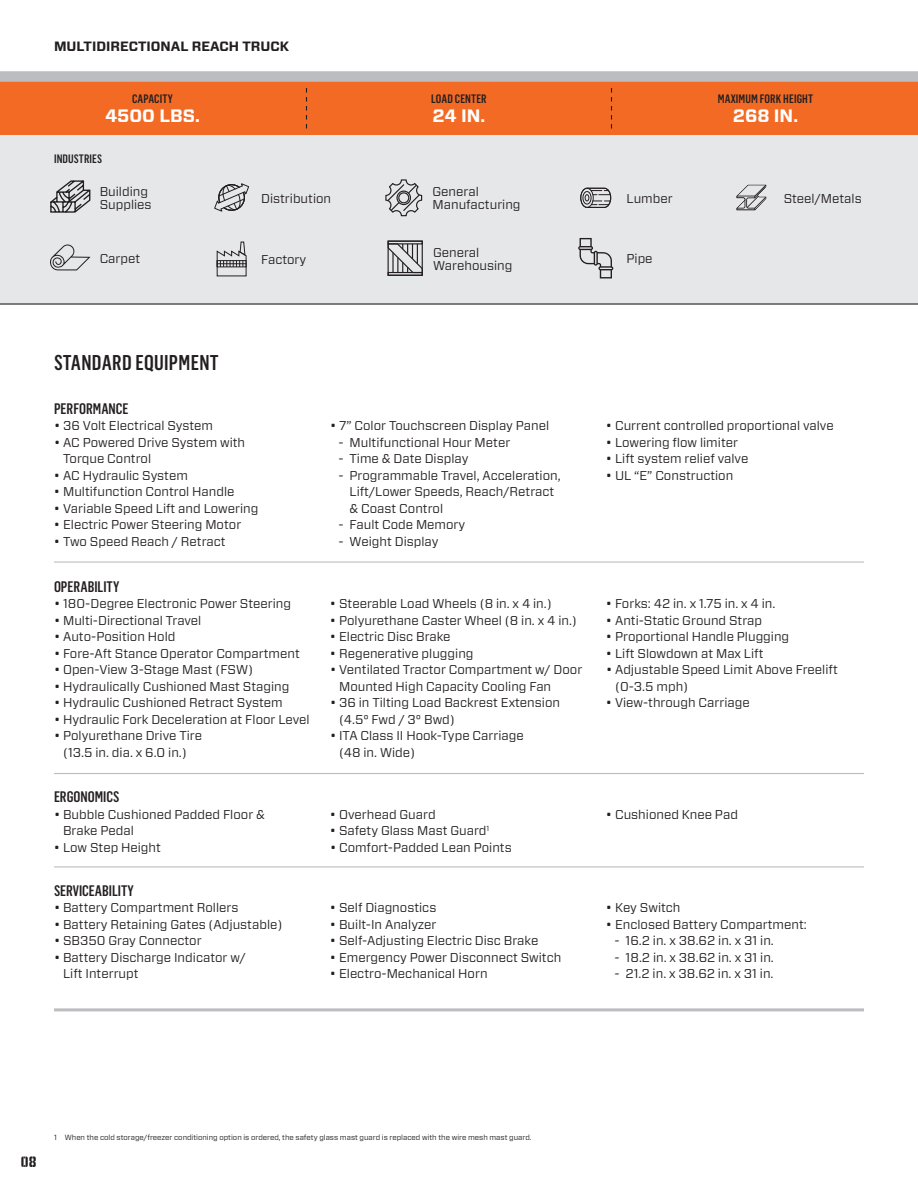
<style>
.page{position:relative;width:918px;height:1188px;background:#fff}
.page>*{position:absolute;margin:0;border:0;box-sizing:border-box;transform-origin:0 0}
.body_copy{font:500 21px "Flama Condensed";letter-spacing:.015em;color:#231f20}
.t1{font:700 18px "Forza";color:#fff}
.t2{font:500 15px "Flama Condensed";color:#231f20}
.t3{font:15px "Numbers Prospekt";color:#231f20}
.t4{font:700 13.5px "Forza";color:#231f20}
.t5{font:12.75px/16.5px "Forza";color:#231f20}
.body_copy-2{font:500 12px "Flama Condensed";letter-spacing:.01em;color:#231f20}
.t6{font:7.5px "Forza";color:#231f20}
</style>
<div class="page">
<div style="left:0;top:135px;width:918px;height:168px;background:#e6e7e9"></div>
<hr style="left:0;top:303px;width:918px;height:2px;background:#231f20">
<svg style="left:0;top:71px;width:918px;height:64px;background:#e9783e"></svg>
<svg style="left:736px;top:185px;width:30px;height:25px"></svg>
<hr style="left:54px;top:561px;width:810px;height:2px;background:#bcbdc0">
<hr style="left:54px;top:773px;width:810px;height:1px;background:#bcbdc0">
<hr style="left:54px;top:866px;width:810px;height:1px;background:#bcbdc0">
<hr style="left:54px;top:1008px;width:810px;height:3px;background:#bcbdc0">
<div style="left:580px;top:188px;width:14px;height:20px;border:1px solid #231f20;border-radius:50%"></div>
<svg style="left:581px;top:187px;width:30px;height:21px"></svg>
<svg style="left:578px;top:238px;width:35px;height:40px"></svg>
<svg style="left:385px;top:179px;width:38px;height:38px"></svg>
<svg style="left:50px;top:180px;width:40px;height:33px"></svg>
<svg style="left:217px;top:242px;width:30px;height:34px"></svg>
<svg style="left:214px;top:183px;width:35px;height:29px"></svg>
<svg style="left:50px;top:244px;width:40px;height:26px"></svg>
<svg style="left:387px;top:243px;width:36px;height:31px"></svg>
<div style="left:388px;top:241px;width:35px;height:3px;border:1px solid #231f20"></div>
<div style="left:388px;top:272px;width:35px;height:4px;border:1px solid #231f20"></div>
<p class="t4" style="left:54px;top:37px;width:237px">MULTIDIRECTIONAL REACH TRUCK</p>
<p class="body_copy-2" style="left:132px;top:91px;width:42px">CAPACITY</p>
<p class="t1" style="left:105px;top:104px;width:96px">4500 LBS.</p>
<p class="body_copy-2" style="left:431px;top:91px;width:57px">LOAD CENTER</p>
<p class="t1" style="left:433px;top:104px;width:54px">24 IN.</p>
<p class="body_copy-2" style="left:718px;top:91px;width:97px">MAXIMUM FORK HEIGHT</p>
<p class="t1" style="left:733px;top:104px;width:67px">268 IN.</p>
<p class="body_copy-2" style="left:54px;top:151px;width:49px">INDUSTRIES</p>
<p class="t5" style="left:100px;top:184px;width:53px;line-height:13.5px">Building<br>Supplies</p>
<p class="t5" style="left:261px;top:190px;width:72px">Distribution</p>
<p class="t5" style="left:433px;top:184px;width:90px;line-height:13.5px">General<br>Manufacturing</p>
<p class="t5" style="left:627px;top:190px;width:48px">Lumber</p>
<p class="t5" style="left:784px;top:190px;width:80px">Steel/Metals</p>
<p class="t5" style="left:100px;top:250px;width:42px">Carpet</p>
<p class="t5" style="left:261px;top:251px;width:47px">Factory</p>
<p class="t5" style="left:433px;top:244px;width:48px">General</p>
<p class="t5" style="left:433px;top:257px;width:81px">Warehousing</p>
<p class="t5" style="left:627px;top:250px;width:28px">Pipe</p>
<p class="body_copy" style="left:54px;top:349px;width:166px">STANDARD EQUIPMENT</p>
<p class="t2" style="left:54px;top:399px;width:76px">PERFORMANCE</p>
<p class="t5" style="left:54px;top:417px;width:161px">• 36 Volt Electrical System</p>
<p class="t5" style="left:63px;top:434px;width:184px;text-indent:-9px">• AC Powered Drive System with<br>Torque Control</p>
<p class="t5" style="left:54px;top:467px;width:136px">• AC Hydraulic System</p>
<p class="t5" style="left:54px;top:483px;width:182px">• Multifunction Control Handle</p>
<p class="t5" style="left:54px;top:500px;width:206px">• Variable Speed Lift and Lowering</p>
<p class="t5" style="left:54px;top:516px;width:189px">• Electric Power Steering Motor</p>
<p class="t5" style="left:54px;top:533px;width:173px">• Two Speed Reach / Retract</p>
<p class="t2" style="left:54px;top:577px;width:67px">OPERABILITY</p>
<p class="t5" style="left:54px;top:595px;width:239px">• 180-Degree Electronic Power Steering</p>
<p class="t5" style="left:54px;top:612px;width:149px">• Multi-Directional Travel</p>
<p class="t5" style="left:54px;top:628px;width:123px">• Auto-Position Hold</p>
<p class="t5" style="left:54px;top:645px;width:247px">• Fore-Aft Stance Operator Compartment</p>
<p class="t5" style="left:54px;top:661px;width:201px">• Open-View 3-Stage Mast (FSW)</p>
<p class="t5" style="left:54px;top:678px;width:237px">• Hydraulically Cushioned Mast Staging</p>
<p class="t5" style="left:54px;top:694px;width:230px">• Hydraulic Cushioned Retract System</p>
<p class="t5" style="left:54px;top:711px;width:257px">• Hydraulic Fork Deceleration at Floor Level</p>
<p class="t5" style="left:54px;top:727px;width:150px;text-align:center">• Polyurethane Drive Tire (13.5 in. dia. x 6.0 in.)</p>
<p class="t2" style="left:54px;top:787px;width:67px">ERGONOMICS</p>
<p class="t5" style="left:63px;top:806px;width:203px;text-indent:-9px">• Bubble Cushioned Padded Floor &amp;<br>Brake Pedal</p>
<p class="t5" style="left:54px;top:839px;width:108px">• Low Step Height</p>
<p class="t2" style="left:54px;top:881px;width:81px">SERVICEABILITY</p>
<p class="t5" style="left:54px;top:899px;width:186px">• Battery Compartment Rollers</p>
<p class="t5" style="left:54px;top:916px;width:230px">• Battery Retaining Gates (Adjustable)</p>
<p class="t5" style="left:54px;top:932px;width:149px">• SB350 Gray Connector</p>
<p class="t5" style="left:63px;top:949px;width:184px;text-indent:-9px">• Battery Discharge Indicator w/<br>Lift Interrupt</p>
<p class="t5" style="left:330px;top:417px;width:221px">• 7” Color Touchscreen Display Panel</p>
<p class="t5" style="left:339px;top:434px;width:173px">- Multifunctional Hour Meter</p>
<p class="t5" style="left:339px;top:450px;width:131px">- Time &amp; Date Display</p>
<p class="t5" style="left:350px;top:467px;width:213px;text-indent:-11px">- Programmable Travel, Acceleration,<br>Lift/Lower Speeds, Reach/Retract &amp; Coast Control</p>
<p class="t5" style="left:339px;top:516px;width:128px">- Fault Code Memory</p>
<p class="t5" style="left:339px;top:533px;width:101px">- Weight Display</p>
<p class="t5" style="left:330px;top:595px;width:223px">• Steerable Load Wheels (8 in. x 4 in.)</p>
<p class="t5" style="left:330px;top:612px;width:248px">• Polyurethane Caster Wheel (8 in. x 4 in.)</p>
<p class="t5" style="left:330px;top:628px;width:122px">• Electric Disc Brake</p>
<p class="t5" style="left:330px;top:645px;width:145px">• Regenerative plugging</p>
<p class="t5" style="left:339px;top:661px;width:245px;text-indent:-9px">• Ventilated Tractor Compartment w/ Door<br>Mounted High Capacity Cooling Fan</p>
<p class="t5" style="left:339px;top:694px;width:222px;text-indent:-9px">• 36 in Tilting Load Backrest Extension (4.5° Fwd / 3° Bwd)</p>
<p class="t5" style="left:339px;top:727px;width:186px;text-indent:-9px">• ITA Class II Hook-Type Carriage (48 in. Wide)</p>
<p class="t5" style="left:330px;top:806px;width:107px">• Overhead Guard</p>
<p class="t5" style="left:330px;top:822px;width:161px">• Safety Glass Mast Guard<sup>1</sup></p>
<p class="t5" style="left:330px;top:839px;width:183px">• Comfort-Padded Lean Points</p>
<p class="t5" style="left:330px;top:899px;width:108px">• Self Diagnostics</p>
<p class="t5" style="left:330px;top:916px;width:108px">• Built-In Analyzer</p>
<p class="t5" style="left:330px;top:932px;width:210px">• Self-Adjusting Electric Disc Brake</p>
<p class="t5" style="left:330px;top:949px;width:233px">• Emergency Power Disconnect Switch</p>
<p class="t5" style="left:330px;top:965px;width:159px">• Electro-Mechanical Horn</p>
<p class="t5" style="left:606px;top:417px;width:229px">• Current controlled proportional valve</p>
<p class="t5" style="left:606px;top:434px;width:134px">• Lowering flow limiter</p>
<p class="t5" style="left:606px;top:450px;width:144px">• Lift system relief valve</p>
<p class="t5" style="left:606px;top:467px;width:129px">• UL “E” Construction</p>
<p class="t5" style="left:606px;top:595px;width:171px">• Forks: 42 in. x 1.75 in. x 4 in.</p>
<p class="t5" style="left:606px;top:612px;width:158px">• Anti-Static Ground Strap</p>
<p class="t5" style="left:606px;top:628px;width:185px">• Proportional Handle Plugging</p>
<p class="t5" style="left:606px;top:645px;width:159px">• Lift Slowdown at Max Lift</p>
<p class="t5" style="left:615px;top:661px;width:224px;text-indent:-9px">• Adjustable Speed Limit Above Freelift (0-3.5 mph)</p>
<p class="t5" style="left:606px;top:694px;width:145px">• View-through Carriage</p>
<p class="t5" style="left:606px;top:806px;width:133px">• Cushioned Knee Pad</p>
<p class="t5" style="left:606px;top:899px;width:76px">• Key Switch</p>
<p class="t5" style="left:606px;top:916px;width:202px">• Enclosed Battery Compartment:</p>
<p class="t5" style="left:615px;top:932px;width:161px">- 16.2 in. x 38.62 in. x 31 in.</p>
<p class="t5" style="left:615px;top:949px;width:161px">- 18.2 in. x 38.62 in. x 31 in.</p>
<p class="t5" style="left:615px;top:965px;width:160px">- 21.2 in. x 38.62 in. x 31 in.</p>
<p class="t3" style="left:21px;top:1154px;width:17px">08</p>
<p class="t6" style="left:54px;top:1132px;width:479px">1 When the cold storage/freezer conditioning option is ordered, the safety glass mast guard is replaced with the wire mesh mast guard.</p>
</div>
